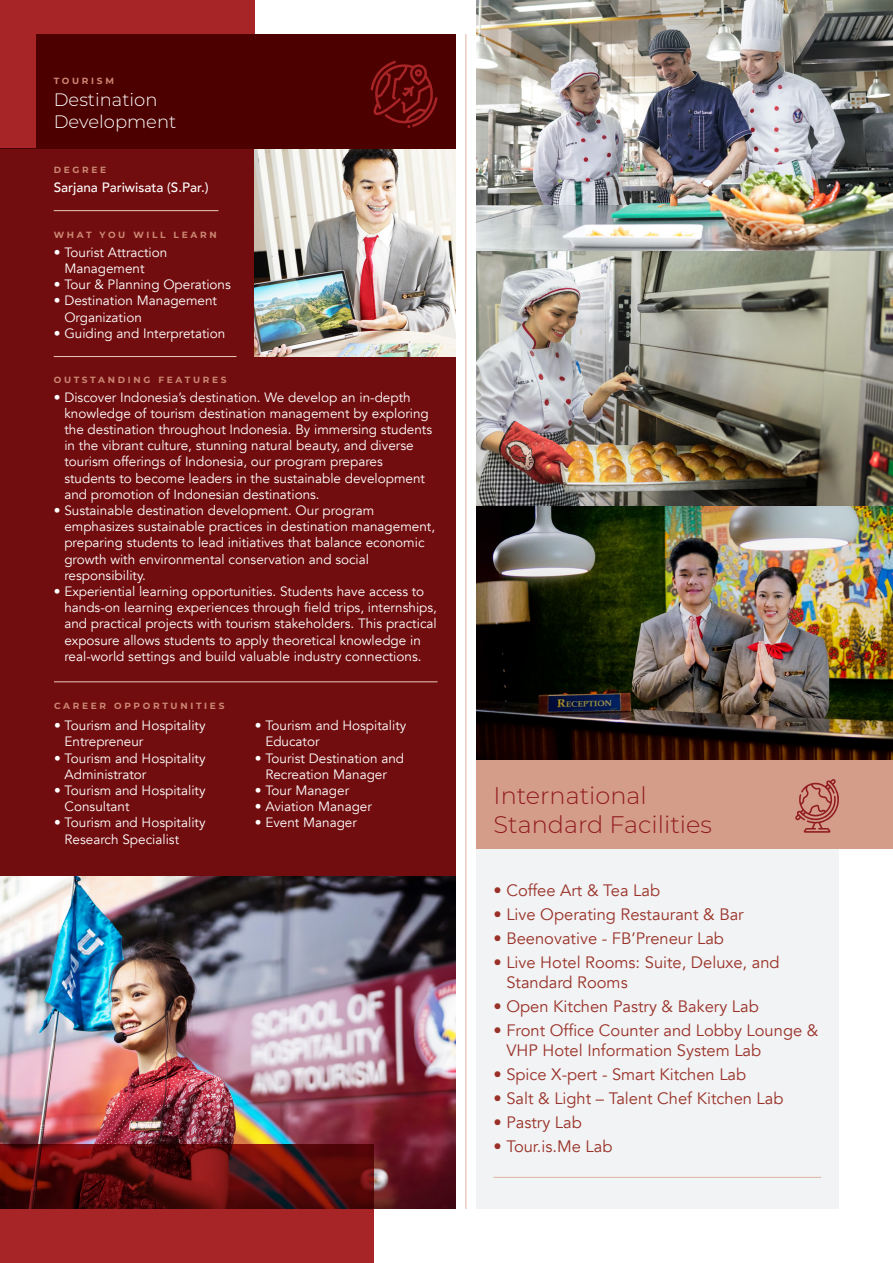
<style>
.page{position:relative;width:893px;height:1263px;background:#fff}
.page>*{position:absolute;margin:0;border:0;box-sizing:border-box;transform-origin:0 0}
.t1{font:300 24px/28.8px "Montserrat";color:#911c1f}
.t2{font:300 18px/21.6px "Montserrat";color:#fff}
.t3{font:16.5px/19.8px "Avenir";color:#993229}
.t4{font:13.5px/16.2px "Avenir";color:#fff}
.t5{font:500 13.5px "Avenir";color:#fff}
.t6{font:700 9px "Montserrat";letter-spacing:.3em;color:#cc8874}
</style>
<div class="page">
<div style="left:0;top:149px;width:455px;height:1060px;background:#720d0f"></div>
<div style="left:476px;top:849px;width:363px;height:360px;background:#f2f3f4"></div>
<hr style="left:54px;top:210px;width:164px;height:1px;background:#e8cabd">
<hr style="left:494px;top:1177px;width:327px;height:1px;background:#dfb2a1">
<hr style="left:54px;top:681px;width:383px;height:1px;background:#e8cabd">
<hr style="left:54px;top:356px;width:182px;height:1px;background:#e8cabd">
<img style="left:255px;top:149px;width:200px;height:207px">
<img style="left:0;top:877px;width:455px;height:332px">
<img style="left:476px;top:505px;width:417px;height:255px">
<img style="left:476px;top:251px;width:417px;height:254px">
<img style="left:476px;top:0;width:417px;height:251px">
<div style="left:0;top:0;width:255px;height:149px;background:#a72427"></div>
<svg style="left:0;top:1144px;width:373px;height:119px;background:#7e1718"></svg>
<div style="left:36px;top:34px;width:419px;height:115px;background:#4d0000"></div>
<div style="left:476px;top:760px;width:417px;height:89px;background:#d49d8a"></div>
<hr style="left:465px;top:34px;width:1px;height:1175px;background:#dfb2a1">
<svg style="left:795px;top:779px;width:44px;height:54px"></svg>
<svg style="left:371px;top:61px;width:66px;height:67px"></svg>
<p class="t6" style="left:54px;top:75px;width:62px">TOURISM</p>
<p class="t2" style="left:54px;top:89px;width:124px">Destination<br>Development</p>
<p class="t6" style="left:54px;top:164px;width:54px">DEGREE</p>
<p class="t5" style="left:54px;top:176px;width:156px">Sarjana Pariwisata (S.Par.)</p>
<p class="t6" style="left:54px;top:229px;width:164px">WHAT YOU WILL LEARN</p>
<p class="t4" style="left:64px;top:244px;width:104px;text-indent:-11px">• Tourist Attraction<br>Management</p>
<p class="t4" style="left:54px;top:277px;width:179px">• Tour &amp; Planning Operations</p>
<p class="t4" style="left:64px;top:293px;width:154px;text-indent:-11px">• Destination Management<br>Organization</p>
<p class="t4" style="left:54px;top:325px;width:173px">• Guiding and Interpretation</p>
<p class="t6" style="left:54px;top:373px;width:174px">OUTSTANDING FEATURES</p>
<p class="t4" style="left:64px;top:389px;width:369px;text-indent:-11px">• Discover Indonesia’s destination. We develop an in-depth knowledge of tourism destination management by exploring the destination throughout Indonesia. By immersing students in the vibrant culture, stunning natural beauty, and diverse tourism offerings of Indonesia, our program prepares students to become leaders in the sustainable development and promotion of Indonesian destinations.</p>
<p class="t4" style="left:64px;top:502px;width:372px;text-indent:-11px">• Sustainable destination development. Our program emphasizes sustainable practices in destination management, preparing students to lead initiatives that balance economic growth with environmental conservation and social responsibility.</p>
<p class="t4" style="left:64px;top:583px;width:374px;text-indent:-11px">• Experiential learning opportunities. Students have access to hands-on learning experiences through field trips, internships, and practical projects with tourism stakeholders. This practical exposure allows students to apply theoretical knowledge in real-world settings and build valuable industry connections.</p>
<p class="t6" style="left:54px;top:699px;width:172px">CAREER OPPORTUNITIES</p>
<p class="t4" style="left:65px;top:718px;width:142px;text-indent:-11px">• Tourism and Hospitality<br>Entrepreneur</p>
<p class="t4" style="left:65px;top:750px;width:142px;text-indent:-11px">• Tourism and Hospitality<br>Administrator</p>
<p class="t4" style="left:65px;top:782px;width:142px;text-indent:-11px">• Tourism and Hospitality<br>Consultant</p>
<p class="t4" style="left:65px;top:815px;width:142px;text-indent:-11px">• Tourism and Hospitality<br>Research Specialist</p>
<p class="t4" style="left:265px;top:718px;width:142px;text-indent:-11px">• Tourism and Hospitality<br>Educator</p>
<p class="t4" style="left:255px;top:750px;width:151px;text-align:center">• Tourist Destination and<br>Recreation Manager</p>
<p class="t4" style="left:255px;top:782px;width:96px">• Tour Manager</p>
<p class="t4" style="left:255px;top:799px;width:119px">• Aviation Manager</p>
<p class="t4" style="left:255px;top:815px;width:104px">• Event Manager</p>
<p class="t1" style="left:494px;top:780px;width:220px">International<br>Standard Facilities</p>
<p class="t3" style="left:494px;top:881px;width:168px">• Coffee Art &amp; Tea Lab</p>
<p class="t3" style="left:494px;top:905px;width:252px">• Live Operating Restaurant &amp; Bar</p>
<p class="t3" style="left:494px;top:929px;width:232px">• Beenovative - FB’Preneur Lab</p>
<p class="t3" style="left:506px;top:953px;width:275px;text-indent:-13px">• Live Hotel Rooms: Suite, Deluxe, and<br>Standard Rooms</p>
<p class="t3" style="left:494px;top:997px;width:267px">• Open Kitchen Pastry &amp; Bakery Lab</p>
<p class="t3" style="left:506px;top:1021px;width:314px;text-indent:-13px">• Front Office Counter and Lobby Lounge &amp;<br>VHP Hotel Information System Lab</p>
<p class="t3" style="left:494px;top:1065px;width:254px">• Spice X-pert - Smart Kitchen Lab</p>
<p class="t3" style="left:494px;top:1089px;width:291px">• Salt &amp; Light – Talent Chef Kitchen Lab</p>
<p class="t3" style="left:494px;top:1113px;width:90px">• Pastry Lab</p>
<p class="t3" style="left:494px;top:1137px;width:120px">• Tour.is.Me Lab</p>
</div>
